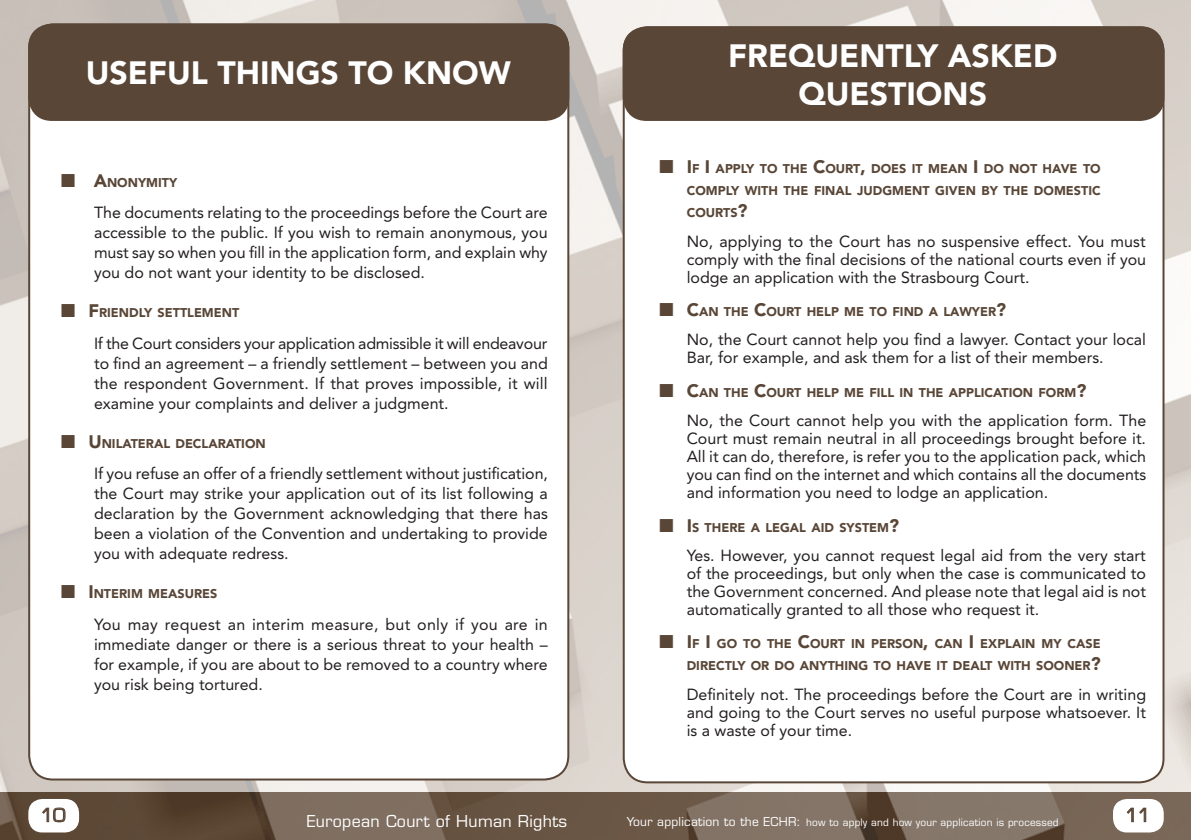
<style>
.page{position:relative;width:1191px;height:840px;background:#fff}
.page>*{position:absolute;margin:0;border:0;box-sizing:border-box;transform-origin:0 0}
.Texte_encadré{font:900 32px/38px "Avenir LT Std";color:#fff;text-align:center}
.t1{font:18px "Eurostile LT Std";color:#594637}
.Texte_4{font:16px/18px "Avenir LT Std";color:#231f20;text-align:justify}
.Texte_3{font:16px/20px "Avenir LT Std";color:#231f20;text-align:justify}
.t2{font:16px "Eurostile LT Std";letter-spacing:.02em;color:#fff}
.t3{font:900 12.6px/22px "Avenir LT Std";color:#594637;text-align:justify}
.t4{font:10px "Eurostile LT Std";letter-spacing:.02em;color:#fff}
.s1{font-size:18px}
.s2{font-size:12px}
</style>
<div class="page">
<img style="left:0;top:0;width:1191px;height:839px">
<div style="left:624px;top:27px;width:539px;height:754px;background:#fff;border-radius:24px"></div>
<div style="left:29px;top:24px;width:539px;height:755px;background:#fff;border-radius:24px"></div>
<svg style="left:0;top:791px;width:595px;height:48px;background:#726050"></svg>
<div style="left:1113px;top:798px;width:50px;height:34px;background:#fff;border-radius:14px"></div>
<svg style="left:1126px;top:807px;width:20px;height:15px"></svg>
<div style="left:623px;top:26px;width:541px;height:95px;background:#594637;border-radius:24px"></div>
<div style="left:28px;top:23px;width:541px;height:98px;background:#594637;border-radius:24px"></div>
<p class="Texte_encadré" style="left:86px;top:54px;width:426px">USEFUL THINGS TO KNOW</p>
<p class="t3" style="left:94px;top:171px;width:85px"><span class="s1">A</span>NONYMITY</p>
<p class="Texte_3" style="left:94px;top:202px;width:455px">The documents relating to the proceedings before the Court are accessible to the public. If you wish to remain anonymous, you must say so when you fill in the application form, and explain why you do not want your identity to be disclosed.</p>
<p class="t3" style="left:88px;top:301px;width:152px"><span class="s1">F</span>RIENDLY SETTLEMENT</p>
<p class="Texte_3" style="left:94px;top:333px;width:455px">If the Court considers your application admissible it will endeavour to find an agreement – a friendly settlement – between you and the respondent Government. If that proves impossible, it will examine your complaints and deliver a judgment.</p>
<p class="t3" style="left:88px;top:432px;width:179px"><span class="s1">U</span> NILATERAL DECLARATION</p>
<p class="Texte_3" style="left:94px;top:463px;width:455px">If you refuse an offer of a friendly settlement without justification, the Court may strike your application out of its list following a declaration by the Government acknowledging that there has been a violation of the Convention and undertaking to provide you with adequate redress.</p>
<p class="t3" style="left:88px;top:582px;width:130px"><span class="s1">I</span> NTERIM MEASURES</p>
<p class="Texte_3" style="left:94px;top:613px;width:455px">You may request an interim measure, but only if you are in immediate danger or there is a serious threat to your health – for example, if you are about to be removed to a country where you risk being tortured.</p>
<p class="Texte_encadré" style="left:728px;top:36px;width:330px">FREQUENTLY ASKED<br>QUESTIONS</p>
<p class="t3" style="left:686px;top:157px;width:415px"><span class="s1">I</span> F <span class="s1">I</span> APPLY TO THE <span class="s1">C</span>OURT<span class="s1">,</span> DOES IT MEAN <span class="s1">I</span> DO NOT HAVE TO COMPLY WITH THE FINAL JUDGMENT GIVEN BY THE DOMESTIC COURTS<span class="s1">?</span></p>
<p class="Texte_4" style="left:686px;top:232px;width:461px">No, applying to the Court has no suspensive effect. You must comply with the final decisions of the national courts even if you lodge an application with the Strasbourg Court.</p>
<p class="t3" style="left:686px;top:300px;width:321px"><span class="s1">C</span>AN THE <span class="s1">C</span>OURT HELP ME TO FIND A LAWYER<span class="s1">?</span></p>
<p class="Texte_4" style="left:686px;top:331px;width:461px">No, the Court cannot help you find a lawyer. Contact your local<br>Bar, for example, and ask them for a list of their members.</p>
<p class="t3" style="left:686px;top:381px;width:401px"><span class="s1">C</span>AN THE <span class="s1">C</span>OURT HELP ME FILL IN THE APPLICATION FORM<span class="s1">?</span></p>
<p class="Texte_4" style="left:686px;top:411px;width:461px">No, the Court cannot help you with the application form. The Court must remain neutral in all proceedings brought before it.<br>All it can do, therefore, is refer you to the application pack, which you can find on the internet and which contains all the documents and information you need to lodge an application.</p>
<p class="t3" style="left:686px;top:516px;width:214px"><span class="s1">I</span>S THERE A LEGAL AID SYSTEM<span class="s1">?</span></p>
<p class="Texte_4" style="left:686px;top:546px;width:461px">Yes. However, you cannot request legal aid from the very start of the proceedings, but only when the case is communicated to the Government concerned. And please note that legal aid is not automatically granted to all those who request it.</p>
<p class="t3" style="left:686px;top:632px;width:415px"><span class="s1">I</span> F <span class="s1">I</span> GO TO THE <span class="s1">C</span>OURT IN PERSON<span class="s1">,</span> CAN <span class="s1">I</span> EXPLAIN MY CASE<br>DIRECTLY OR DO ANYTHING TO HAVE IT DEALT WITH SOONER<span class="s1">?</span></p>
<p class="Texte_4" style="left:686px;top:685px;width:461px">Definitely not. The proceedings before the Court are in writing and going to the Court serves no useful purpose whatsoever. It is a waste of your time.</p>
<p class="t1" style="left:41px;top:803px;width:26px">10</p>
<p class="t2" style="left:307px;top:810px;width:262px">European Court of Human Rights</p>
<p class="t4" style="left:626px;top:816px;width:433px"><span class="s2">Your application to the ECHR:</span> how to apply and how your application is processed</p>
<p class="t1" style="left:1125px;top:803px;width:26px">11</p>
</div>
